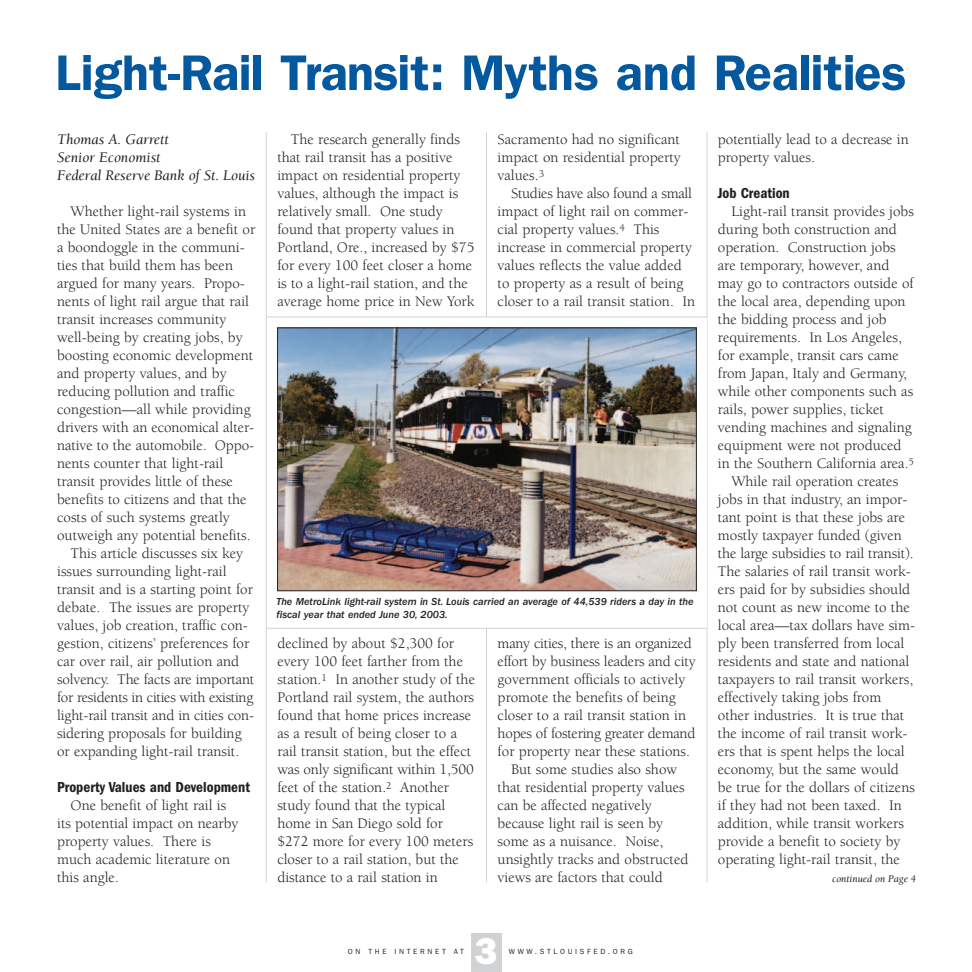
<style>
.page{position:relative;width:972px;height:972px;background:#fff}
.page>*{position:absolute;margin:0;border:0;box-sizing:border-box;transform-origin:0 0}
.t1{font:600 50.25px "Franklin Gothic";color:#04589e}
.t2{font:800 37.5px "Franklin Gothic";color:#fff}
.t3{font:15px/18px "Berkeley";color:#231f20}
.t4{font:15px "Berkeley";letter-spacing:-.02em;color:#231f20}
.t5{font:italic 15px/18px "Berkeley";letter-spacing:-.005em;color:#231f20}
.t6{font:600 condensed 15px "Franklin Gothic";color:#231f20}
.t7{font:italic 500 10.5px/12.6px "Franklin Gothic";color:#231f20}
.t8{font:italic 10.5px "Berkeley";color:#231f20}
.t9{font:7.5px "Franklin Gothic";letter-spacing:.36em;color:#231f20}
</style>
<div class="page">
<hr style="left:266px;top:62px;width:1px;height:820px;background:#d1d2d4">
<hr style="left:486px;top:61px;width:1px;height:821px;background:#d1d2d4">
<hr style="left:707px;top:61px;width:1px;height:821px;background:#d1d2d4">
<div style="left:471px;top:934px;width:31px;height:38px;background:#d1d2d4"></div>
<div style="left:54px;top:51px;width:873px;height:80px;background:#fff"></div>
<div style="left:268px;top:317px;width:439px;height:311px;background:#fff"></div>
<img style="left:279px;top:330px;width:416px;height:259px">
<div style="left:277px;top:328px;width:420px;height:263px;border:1px solid #231f20"></div>
<hr style="left:267px;top:317px;width:440px;height:1px;background:#d1d2d4">
<hr style="left:266px;top:628px;width:441px;height:1px;background:#d1d2d4">
<h1 class="t1" style="left:56px;top:56px;width:852px">Light-Rail Transit: Myths and Realities</h1>
<p class="t5" style="left:57px;top:132px;width:200px">Thomas A. Garrett<br>Senior Economist<br>Federal Reserve Bank of St. Louis</p>
<p class="t3" style="left:71px;top:204px;width:177px">Whether light-rail systems in</p>
<p class="t3" style="left:57px;top:222px;width:200px">the United States are a benefit or</p>
<p class="t3" style="left:57px;top:240px;width:189px">a boondoggle in the communi-</p>
<p class="t3" style="left:57px;top:258px;width:177px">ties that build them has been</p>
<p class="t3" style="left:57px;top:276px;width:189px">argued for many years. Propo-</p>
<p class="t3" style="left:57px;top:294px;width:193px">nents of light rail argue that rail</p>
<p class="t3" style="left:57px;top:312px;width:171px">transit increases community</p>
<p class="t3" style="left:57px;top:330px;width:187px">well-being by creating jobs, by</p>
<p class="t3" style="left:57px;top:348px;width:198px">boosting economic development</p>
<p class="t3" style="left:57px;top:366px;width:171px">and property values, and by</p>
<p class="t3" style="left:57px;top:384px;width:179px">reducing pollution and traffic</p>
<p class="t3" style="left:57px;top:402px;width:195px">congestion—all while providing</p>
<p class="t3" style="left:57px;top:420px;width:199px">drivers with an economical alter-</p>
<p class="t3" style="left:57px;top:438px;width:199px">native to the automobile. Oppo-</p>
<p class="t3" style="left:57px;top:456px;width:168px">nents counter that light-rail</p>
<p class="t3" style="left:57px;top:474px;width:177px">transit provides little of these</p>
<p class="t3" style="left:57px;top:492px;width:191px">benefits to citizens and that the</p>
<p class="t3" style="left:57px;top:510px;width:174px">costs of such systems greatly</p>
<p class="t3" style="left:57px;top:528px;width:195px">outweigh any potential benefits.</p>
<p class="t3" style="left:71px;top:546px;width:174px">This article discusses six key</p>
<p class="t3" style="left:57px;top:564px;width:171px">issues surrounding light-rail</p>
<p class="t3" style="left:57px;top:582px;width:197px">transit and is a starting point for</p>
<p class="t3" style="left:57px;top:600px;width:194px">debate. The issues are property</p>
<p class="t3" style="left:57px;top:618px;width:192px">values, job creation, traffic con-</p>
<p class="t3" style="left:57px;top:636px;width:194px">gestion, citizens’ preferences for</p>
<p class="t3" style="left:57px;top:654px;width:184px">car over rail, air pollution and</p>
<p class="t3" style="left:57px;top:672px;width:199px">solvency. The facts are important</p>
<p class="t4" style="left:57px;top:691px;width:198px">for residents in cities with existing</p>
<p class="t3" style="left:57px;top:708px;width:199px">light-rail transit and in cities con-</p>
<p class="t3" style="left:57px;top:726px;width:186px">sidering proposals for building</p>
<p class="t3" style="left:57px;top:744px;width:184px">or expanding light-rail transit.</p>
<p class="t6" style="left:57px;top:782px;width:194px">Property Values and Development</p>
<p class="t3" style="left:57px;top:798px;width:183px;text-indent:14px">One benefit of light rail is its potential impact on nearby property values. There is much academic literature on this angle.</p>
<p class="t3" style="left:277px;top:132px;width:199px;text-indent:14px">The research generally finds that rail transit has a positive impact on residential property values, although the impact is relatively small. One study found that property values in<br>Portland, Ore., increased by $75 for every 100 feet closer a home is to a light-rail station, and the average home price in New York</p>
<p class="t3" style="left:498px;top:132px;width:185px;text-align:justify">Sacramento had no significant impact on residential property values.<sup>3</sup></p>
<p class="t3" style="left:498px;top:186px;width:199px;text-indent:14px">Studies have also found a small impact of light rail on commer&shy;cial property values.<sup>4</sup> This increase in commercial property values reflects the value added to property as a result of being closer to a rail transit station. In</p>
<p class="t7" style="left:277px;top:596px;width:419px">The MetroLink light-rail system in St. Louis carried an average of 44,539 riders a day in the fiscal year that ended June 30, 2003.</p>
<p class="t3" style="left:277px;top:636px;width:199px">declined by about $2,300 for every 100 feet farther from the station.<sup>1</sup> In another study of the<br>Portland rail system, the authors found that home prices increase as a result of being closer to a rail transit station, but the effect was only significant within 1,500 feet of the station.<sup>2</sup> Another study found that the typical home in San Diego sold for $272 more for every 100 meters closer to a rail station, but the distance to a rail station in</p>
<p class="t3" style="left:498px;top:636px;width:196px">many cities, there is an organized</p>
<p class="t3" style="left:498px;top:654px;width:200px">effort by business leaders and city</p>
<p class="t3" style="left:498px;top:672px;width:189px">government officials to actively</p>
<p class="t3" style="left:498px;top:690px;width:180px">promote the benefits of being</p>
<p class="t3" style="left:498px;top:708px;width:190px">closer to a rail transit station in</p>
<p class="t4" style="left:498px;top:727px;width:199px">hopes of fostering greater demand</p>
<p class="t3" style="left:498px;top:744px;width:194px">for property near these stations.</p>
<p class="t3" style="left:511px;top:762px;width:167px">But some studies also show</p>
<p class="t3" style="left:498px;top:780px;width:189px">that residential property values</p>
<p class="t3" style="left:498px;top:798px;width:156px">can be affected negatively</p>
<p class="t3" style="left:498px;top:816px;width:167px">because light rail is seen by</p>
<p class="t3" style="left:498px;top:834px;width:167px">some as a nuisance. Noise,</p>
<p class="t3" style="left:498px;top:852px;width:192px">unsightly tracks and obstructed</p>
<p class="t3" style="left:498px;top:870px;width:167px">views are factors that could</p>
<p class="t3" style="left:718px;top:132px;width:192px">potentially lead to a decrease in property values.</p>
<p class="t6" style="left:718px;top:188px;width:73px">Job Creation</p>
<p class="t3" style="left:731px;top:204px;width:184px">Light-rail transit provides jobs</p>
<p class="t3" style="left:718px;top:222px;width:180px">during both construction and</p>
<p class="t3" style="left:718px;top:240px;width:179px">operation. Construction jobs</p>
<p class="t3" style="left:718px;top:258px;width:173px">are temporary, however, and</p>
<p class="t3" style="left:718px;top:276px;width:197px">may go to contractors outside of</p>
<p class="t3" style="left:718px;top:294px;width:189px">the local area, depending upon</p>
<p class="t3" style="left:718px;top:312px;width:170px">the bidding process and job</p>
<p class="t3" style="left:718px;top:330px;width:186px">requirements. In Los Angeles,</p>
<p class="t3" style="left:718px;top:348px;width:182px">for example, transit cars came</p>
<p class="t3" style="left:718px;top:366px;width:191px">from Japan, Italy and Germany,</p>
<p class="t3" style="left:718px;top:384px;width:197px">while other components such as</p>
<p class="t3" style="left:718px;top:402px;width:168px">rails, power supplies, ticket</p>
<p class="t3" style="left:718px;top:420px;width:195px">vending machines and signaling</p>
<p class="t3" style="left:718px;top:438px;width:185px">equipment were not produced</p>
<p class="t3" style="left:718px;top:456px;width:197px">in the Southern California area.<sup>5</sup></p>
<p class="t3" style="left:731px;top:474px;width:168px">While rail operation creates</p>
<p class="t3" style="left:718px;top:492px;width:191px">jobs in that industry, an impor-</p>
<p class="t3" style="left:718px;top:510px;width:189px">tant point is that these jobs are</p>
<p class="t3" style="left:718px;top:528px;width:186px">mostly taxpayer funded (given</p>
<p class="t3" style="left:718px;top:546px;width:197px">the large subsidies to rail transit).</p>
<p class="t3" style="left:718px;top:564px;width:195px">The salaries of rail transit work-</p>
<p class="t3" style="left:718px;top:582px;width:194px">ers paid for by subsidies should</p>
<p class="t3" style="left:718px;top:600px;width:193px">not count as new income to the</p>
<p class="t3" style="left:718px;top:618px;width:199px">local area—tax dollars have sim-</p>
<p class="t3" style="left:718px;top:636px;width:188px">ply been transferred from local</p>
<p class="t3" style="left:718px;top:654px;width:193px">residents and state and national</p>
<p class="t3" style="left:718px;top:672px;width:197px">taxpayers to rail transit workers,</p>
<p class="t3" style="left:718px;top:690px;width:165px">effectively taking jobs from</p>
<p class="t3" style="left:718px;top:708px;width:188px">other industries. It is true that</p>
<p class="t3" style="left:718px;top:726px;width:191px">the income of rail transit work-</p>
<p class="t3" style="left:718px;top:744px;width:188px">ers that is spent helps the local</p>
<p class="t3" style="left:718px;top:762px;width:183px">economy, but the same would</p>
<p class="t3" style="left:718px;top:780px;width:199px">be true for the dollars of citizens</p>
<p class="t3" style="left:718px;top:798px;width:185px">if they had not been taxed. In</p>
<p class="t3" style="left:718px;top:816px;width:188px">addition, while transit workers</p>
<p class="t3" style="left:718px;top:834px;width:184px">provide a benefit to society by</p>
<p class="t3" style="left:718px;top:852px;width:184px">operating light-rail transit, the</p>
<p class="t8" style="left:832px;top:875px;width:86px">continued on Page 4</p>
<h2 class="t2" style="left:475px;top:939px;width:24px">3</h2>
<p class="t9" style="left:348px;top:949px;width:117px">ON THE INTERNET AT</p>
<p class="t9" style="left:509px;top:949px;width:125px">WWW.STLOUISFED.ORG</p>
</div>
